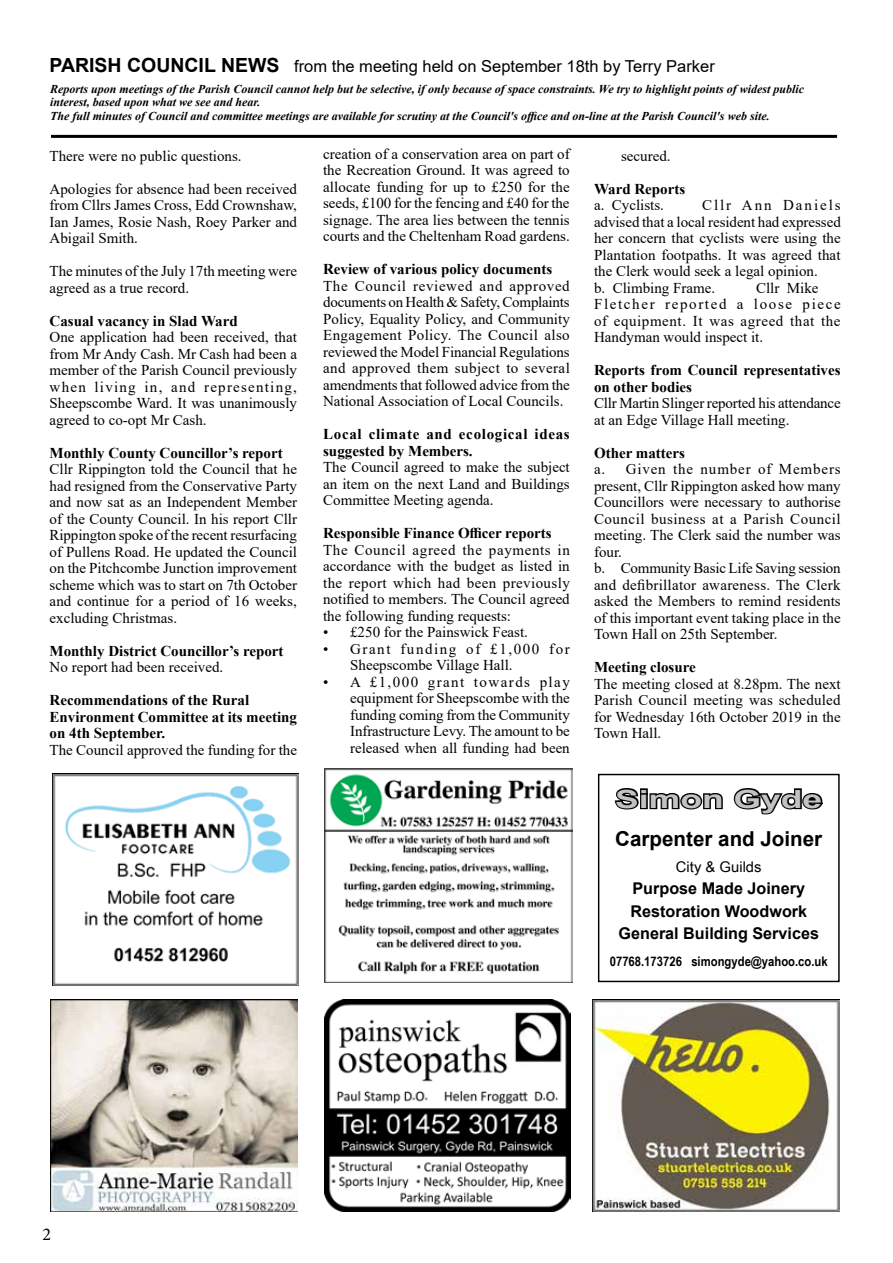
<style>
.page{position:relative;width:893px;height:1263px;background:#fff}
.page>*{position:absolute;margin:0;border:0;box-sizing:border-box;transform-origin:0 0}
.t1{font:700 25.05px "Arial";color:#c0c2c4;scale:1.42 1}
.t2{font:700 20.55px "Arial";color:#000}
.t3{font:18px "Minion Pro";color:#000}
.t4{font:16.5px "Arial";color:#000}
.t5{font:700 16.2px/22px "Arial";color:#000;text-align:center}
.t6{font:15px/16.5px "Times New Roman";color:#000;text-align:justify}
.t7{font:700 15px/16.5px "Times New Roman";color:#000}
.t8{font:15px/16.5px "Times New Roman";letter-spacing:.04em;color:#000}
.t9{font:700 15px/16.5px "Times New Roman";letter-spacing:.045em;color:#000}
.t10{font:14.7px "Arial Narrow";color:#000;scale:1.23 1}
.t11{font:700 13.2px "Arial Narrow";color:#000;scale:1.04 1}
.t12{font:italic 700 12px/13.5px "Times New Roman";color:#000}
.s1{font-weight:700;font-size:19.5px}
</style>
<div class="page">
<hr style="left:51px;top:135px;width:786px;height:3px;background:#000">
<img style="left:52px;top:773px;width:247px;height:213px">
<img style="left:593px;top:999px;width:247px;height:213px">
<img style="left:50px;top:999px;width:247px;height:213px">
<img style="left:324px;top:769px;width:248px;height:214px">
<img style="left:324px;top:999px;width:247px;height:213px">
<svg style="left:614px;top:788px;width:109px;height:22px"></svg>
<svg style="left:733px;top:788px;width:90px;height:27px"></svg>
<div style="left:598px;top:774px;width:242px;height:208px;border:1px solid #000"></div>
<p class="t4" style="left:50px;top:55px;width:667px"><span class="s1">PARISH COUNCIL NEWS</span> from the meeting held on September 18th by Terry Parker</p>
<p class="t12" style="left:50px;top:82px;width:755px">Reports upon meetings of the Parish Council cannot help but be selective, if only because of space constraints. We try to highlight points of widest public interest, based upon what we see and hear.<br>The full minutes of Council and committee meetings are available for scrutiny at the Council's office and on-line at the Parish Council's web site.</p>
<p class="t6" style="left:50px;top:147px;width:194px">There were no public questions.</p>
<p class="t6" style="left:50px;top:180px;width:249px">Apologies for absence had been received from Cllrs James Cross, Edd Crownshaw, Ian James, Rosie Nash, Roey Parker and Abigail Smith.</p>
<p class="t6" style="left:50px;top:262px;width:249px">The minutes of the July 17th meeting were agreed as a true record.</p>
<p class="t7" style="left:50px;top:312px;width:190px">Casual vacancy in Slad Ward</p>
<p class="t6" style="left:50px;top:328px;width:249px">One application had been received, that from Mr Andy Cash. Mr Cash had been a member of the Parish Council previously when living in, and representing, Sheepscombe Ward. It was unanimously agreed to co-opt Mr Cash.</p>
<p class="t7" style="left:50px;top:444px;width:235px">Monthly County Councillor’s report</p>
<p class="t6" style="left:50px;top:460px;width:249px">Cllr Rippington told the Council that he had resigned from the Conservative Party and now sat as an Independent Member of the County Council. In his report Cllr Rippington spoke of the recent resurfacing of Pullens Road. He updated the Council on the Pitchcombe Junction improvement scheme which was to start on 7th October and continue for a period of 16 weeks, excluding Christmas.</p>
<p class="t7" style="left:50px;top:642px;width:235px">Monthly District Councillor’s report</p>
<p class="t6" style="left:50px;top:658px;width:175px">No report had been received.</p>
<p class="t7" style="left:50px;top:691px;width:249px">Recommendations of the Rural<br>Environment Committee at its meeting on 4th September.</p>
<p class="t6" style="left:50px;top:741px;width:249px">The Council approved the funding for the</p>
<p class="t6" style="left:323px;top:145px;width:248px">creation of a conservation area on part of the Recreation Ground. It was agreed to allocate funding for up to £250 for the seeds, £100 for the fencing and £40 for the signage. The area lies between the tennis courts and the Cheltenham Road gardens.</p>
<p class="t7" style="left:323px;top:260px;width:231px">Review of various policy documents</p>
<p class="t6" style="left:323px;top:277px;width:248px">The Council reviewed and approved documents on Health &amp; Safety, Complaints Policy, Equality Policy, and Community Engagement Policy. The Council also reviewed the Model Financial Regulations and approved them subject to several amendments that followed advice from the National Association of Local Councils.</p>
<p class="t9" style="left:323px;top:425px;width:248px">Local climate and ecological ideas suggested by Members.</p>
<p class="t6" style="left:323px;top:458px;width:248px">The Council agreed to make the subject an item on the next Land and Buildings Committee Meeting agenda.</p>
<p class="t7" style="left:323px;top:524px;width:230px">Responsible Finance Officer reports</p>
<p class="t6" style="left:323px;top:541px;width:248px">The Council agreed the payments in accordance with the budget as listed in the report which had been previously notified to members. The Council agreed the following funding requests:</p>
<p class="t6" style="left:323px;top:623px;width:206px">• £250 for the Painswick Feast.</p>
<p class="t6" style="left:350px;top:640px;width:221px;text-indent:-27px">• Grant funding of £1,000 for<br>Sheepscombe Village Hall.</p>
<p class="t6" style="left:350px;top:673px;width:221px;text-indent:-27px">• A £1,000 grant towards play equipment for Sheepscombe with the funding coming from the Community Infrastructure Levy. The amount to be released when all funding had been</p>
<p class="t6" style="left:621px;top:147px;width:51px">secured.</p>
<p class="t7" style="left:594px;top:180px;width:93px">Ward Reports</p>
<p class="t6" style="left:594px;top:196px;width:72px">a. Cyclists.</p>
<p class="t6" style="left:594px;top:196px;width:248px;text-align:left;text-indent:108px">Cllr Ann Daniels advised that a local resident had expressed her concern that cyclists were using the<br>Plantation footpaths. It was agreed that the Clerk would seek a legal opinion.<br>b. Climbing Frame.</p>
<p class="t8" style="left:594px;top:279px;width:248px;text-indent:162px">Cllr Mike<br>Fletcher reported a loose piece of equipment. It was agreed that the<br>Handyman would inspect it.</p>
<p class="t7" style="left:594px;top:361px;width:248px">Reports from Council representatives on other bodies</p>
<p class="t6" style="left:594px;top:394px;width:248px">Cllr Martin Slinger reported his attendance at an Edge Village Hall meeting.</p>
<p class="t7" style="left:594px;top:444px;width:92px">Other matters</p>
<p class="t6" style="left:594px;top:460px;width:248px;text-align:left">a. Given the number of Members present, Cllr Rippington asked how many Councillors were necessary to authorise Council business at a Parish Council meeting. The Clerk said the number was four.<br>b. Community Basic Life Saving session and defibrillator awareness. The Clerk asked the Members to remind residents of this important event taking place in the Town Hall on 25th September.</p>
<p class="t7" style="left:594px;top:658px;width:103px">Meeting closure</p>
<p class="t6" style="left:594px;top:675px;width:248px">The meeting closed at 8.28pm. The next Parish Council meeting was scheduled for Wednesday 16th October 2019 in the Town Hall.</p>
<h1 class="t1" style="left:615px;top:782px;width:147px">Simon Gyde</h1>
<h2 class="t2" style="left:615px;top:825px;width:209px">Carpenter and Joiner</h2>
<p class="t10" style="left:676px;top:856px;width:71px">City &amp; Guilds</p>
<p class="t5" style="left:619px;top:878px;width:202px">Purpose Made Joinery<br>Restoration Woodwork<br>General Building Services</p>
<p class="t11" style="left:610px;top:952px;width:211px">07768.173726 simongyde@yahoo.co.uk</p>
<p class="t3" style="left:43px;top:1222px;width:10px">2</p>
</div>
